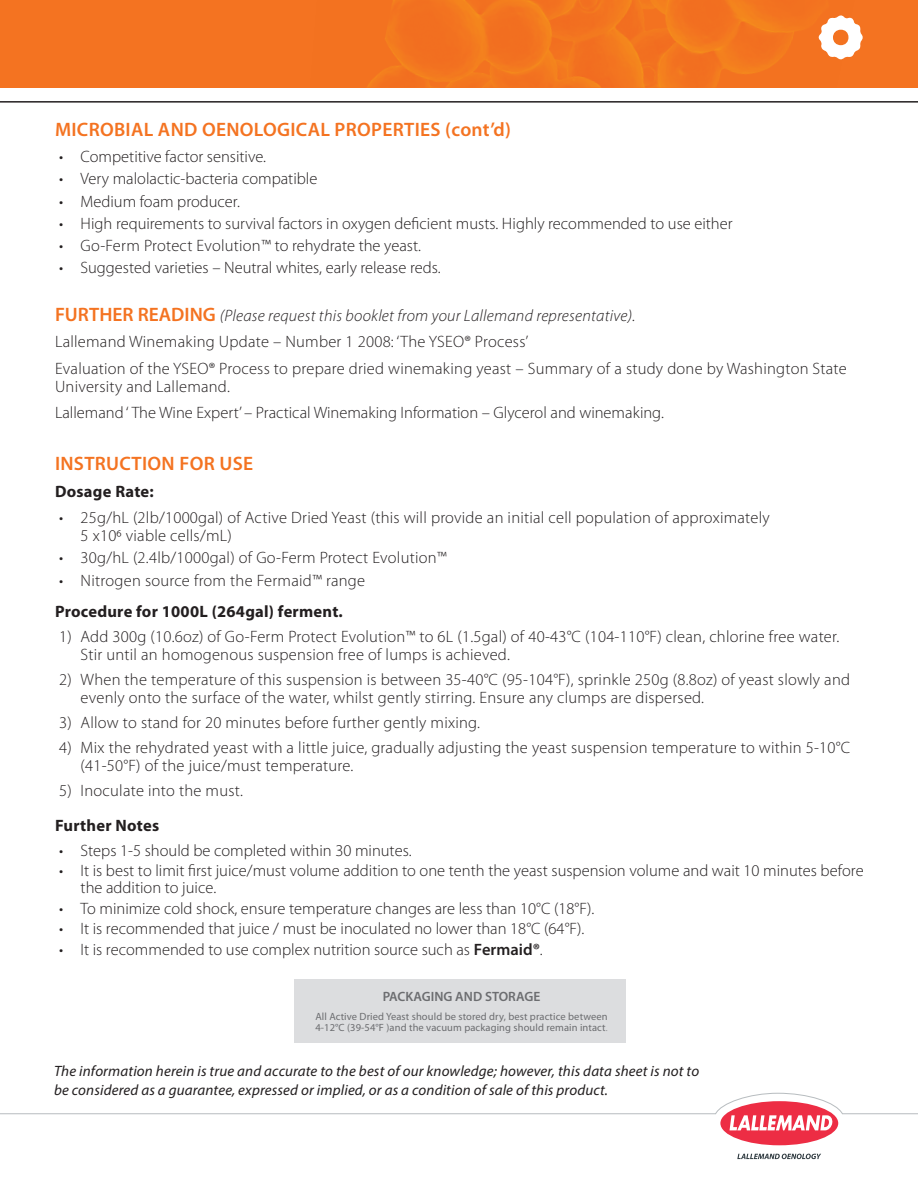
<style>
.page{position:relative;width:918px;height:1188px;background:#fff}
.page>*{position:absolute;margin:0;border:0;box-sizing:border-box;transform-origin:0 0}
.t1{font:600 19.5px "Myriad Pro";letter-spacing:.015em;color:#f47321}
.t2{font:300 16.5px/18px "Myriad Pro";letter-spacing:.015em;color:#231f20}
.t3{font:700 16.5px "Myriad Pro";letter-spacing:.015em;color:#231f20}
.t4{font:italic 15px/18.8px "Myriad Pro";letter-spacing:.01em;color:#231f20}
.t5{font:600 13.5px "Myriad Pro";color:#6c6d70}
.t6{font:10.5px/10.5px "Myriad Pro";letter-spacing:.01em;color:#6c6d70}
.s1{font-weight:600;font-size:19.5px;color:#f47321}
.s2{font-style:italic}
.s3{font-weight:600}
.s4{color:#65686f}
.s5{font-weight:300}
</style>
<div class="page">
<div style="left:0;top:0;width:918px;height:88px;background:#f47321"></div>
<img style="left:367px;top:0;width:405px;height:88px">
<svg style="left:818px;top:15px;width:45px;height:45px"></svg>
<hr style="left:0;top:101px;width:918px;height:2px;background:#231f20">
<div style="left:720px;top:1101px;width:118px;height:44px;background:#ed2d44;border-radius:50%"></div>
<svg style="left:0;top:1092px;width:918px;height:38px"></svg>
<svg style="left:737px;top:1154px;width:84px;height:5px"></svg>
<div style="left:295px;top:980px;width:331px;height:63px;background:#dcdddf"></div>
<p class="t1" style="left:55px;top:118px;width:458px">MICROBIAL AND OENOLOGICAL PROPERTIES (cont’d)</p>
<p class="t2" style="left:59px;top:148px;width:208px">• Competitive factor sensitive.</p>
<p class="t2" style="left:59px;top:170px;width:260px">• Very malolactic-bacteria compatible</p>
<p class="t2" style="left:59px;top:192px;width:182px">• Medium foam producer.</p>
<p class="t2" style="left:59px;top:215px;width:675px">• High requirements to survival factors in oxygen deficient musts. Highly recommended to use either</p>
<p class="t2" style="left:59px;top:237px;width:363px">• Go-Ferm Protect Evolution™ to rehydrate the yeast.</p>
<p class="t2" style="left:59px;top:259px;width:383px">• Suggested varieties – Neutral whites, early release reds.</p>
<p class="t2" style="left:55px;top:302px;width:793px;line-height:26.5px"><span class="s1">FURTHER READING</span> <span class="s2">(Please request this booklet from your Lallemand representative).<br></span>Lallemand Winemaking Update – Number 1 2008: ‘The YSEO® Process’<br>Evaluation of the YSEO® Process to prepare dried winemaking yeast – Summary of a study done by Washington State</p>
<p class="t2" style="left:55px;top:373px;width:610px;line-height:26.5px">University and Lallemand.<br>Lallemand ‘ The Wine Expert’ – Practical Winemaking Information – Glycerol and winemaking.</p>
<p class="t1" style="left:55px;top:453px;width:200px">INSTRUCTION FOR USE</p>
<p class="t3" style="left:55px;top:482px;width:100px">Dosage Rate:</p>
<p class="t2" style="left:81px;top:509px;width:691px;text-indent:-21px">• 25g/hL (2lb/1000gal) of Active Dried Yeast (this will provide an initial cell population of approximately<br>5 x106 viable cells/mL)</p>
<p class="t2" style="left:59px;top:549px;width:389px">• 30g/hL (2.4lb/1000gal) of Go-Ferm Protect Evolution™</p>
<p class="t2" style="left:59px;top:572px;width:307px">• Nitrogen source from the Fermaid™ range</p>
<p class="t3" style="left:55px;top:602px;width:289px">Procedure for 1000L (264gal) ferment.</p>
<p class="t2" style="left:81px;top:627px;width:760px;text-indent:-21px">1) Add 300g (10.6oz) of Go-Ferm Protect Evolution™ to 6L (1.5gal) of 40-43°C (104-110°F) clean, chlorine free water.<br>Stir until an homogenous suspension free of lumps is achieved.</p>
<p class="t2" style="left:81px;top:670px;width:771px;text-indent:-21px">2) When the temperature of this suspension is between 35-40°C (95-104°F), sprinkle 250g (8.8oz) of yeast slowly and evenly onto the surface of the water, whilst gently stirring. Ensure any clumps are dispersed.</p>
<p class="t2" style="left:59px;top:713px;width:422px">3) Allow to stand for 20 minutes before further gently mixing.</p>
<p class="t2" style="left:81px;top:738px;width:771px;text-indent:-21px">4) Mix the rehydrated yeast with a little juice, gradually adjusting the yeast suspension temperature to within 5-10°C (41-50°F) of the juice/must temperature.</p>
<p class="t2" style="left:59px;top:781px;width:185px">5) Inoculate into the must.</p>
<p class="t3" style="left:55px;top:816px;width:106px">Further Notes</p>
<p class="t2" style="left:59px;top:841px;width:354px">• Steps 1-5 should be completed within 30 minutes.</p>
<p class="t2" style="left:81px;top:863px;width:785px;line-height:16.5px;text-indent:-21px">• It is best to limit first juice/must volume addition to one tenth the yeast suspension volume and wait 10 minutes before the addition to juice.</p>
<p class="t2" style="left:59px;top:899px;width:536px">• To minimize cold shock, ensure temperature changes are less than 10°C (18°F).</p>
<p class="t2" style="left:59px;top:920px;width:527px">• It is recommended that juice / must be inoculated no lower than 18°C (64°F).</p>
<p class="t2" style="left:59px;top:941px;width:485px">• It is recommended to use complex nutrition source such as <span class="s3">Fermaid®</span>.</p>
<p class="t5" style="left:383px;top:989px;width:159px">PACKAGING AND STORAGE</p>
<p class="t6" style="left:315px;top:1012px;width:294px">All Active Dried Yeast should be stored dry, best practice between<br>4-12<span class="s4">°</span>C (39-54<span class="s4">°</span>F )and the vacuum packaging should remain intact<span class="s5">.</span></p>
<p class="t4" style="left:54px;top:1061px;width:647px">The information herein is true and accurate to the best of our knowledge; however, this data sheet is not to be considered as a guarantee, expressed or implied, or as a condition of sale of this product.</p>
</div>
